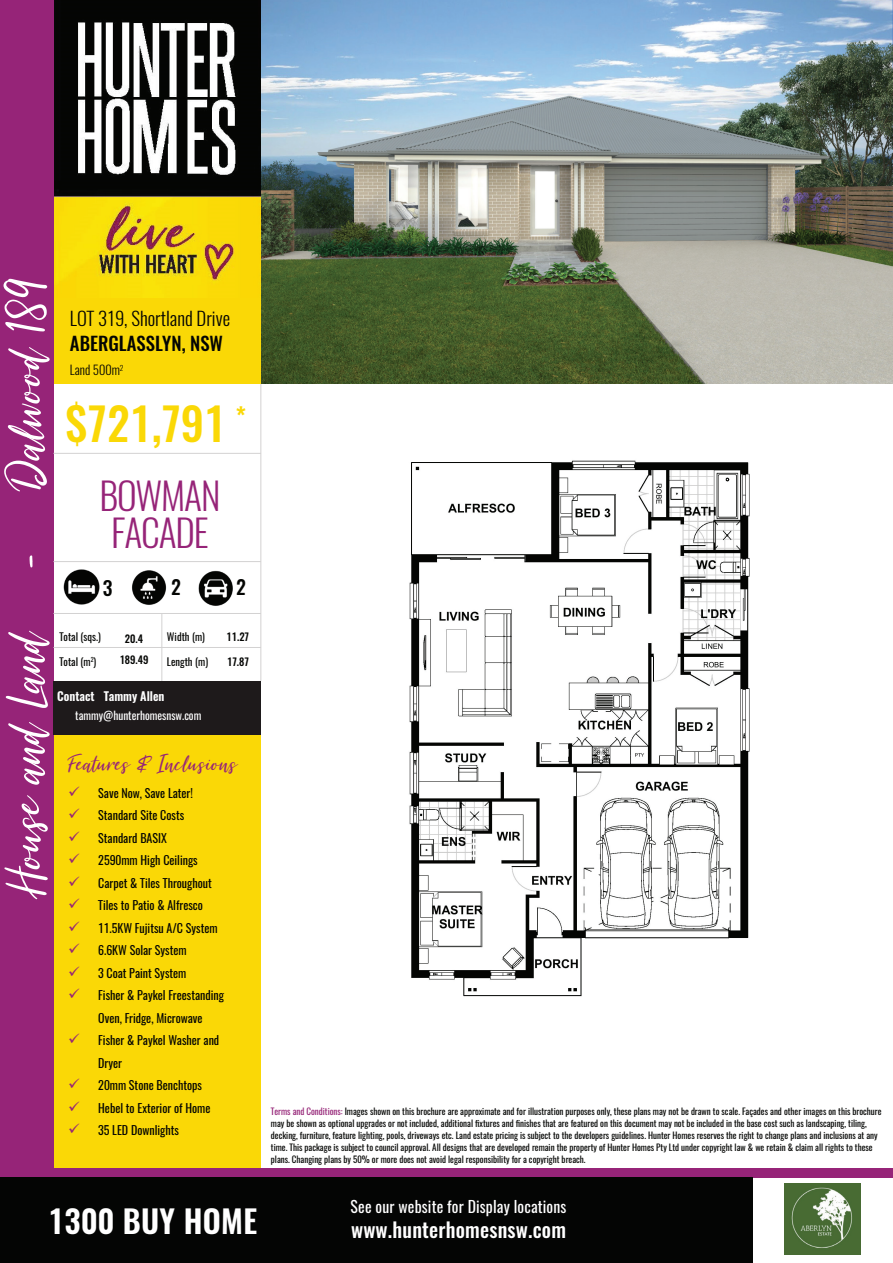
<style>
.page{position:relative;width:893px;height:1263px;background:#fff}
.page>*{position:absolute;margin:0;border:0;box-sizing:border-box;transform-origin:0 0}
.t1{font:61.5px "Summer Festival";color:#fff}
.t2{font:500 45px "Oswald";color:#fad806}
.t3{font:300 37.5px/37.5px "Oswald";letter-spacing:-.03em;color:#962478;text-align:center}
.t4{font:600 31.5px "Oswald";letter-spacing:.01em;color:#fff}
.t5{font:28.5px "Summer Festival";color:#962478}
.t6{font:500 25.5px "Oswald";color:#fad806}
.t7{font:500 20.4px "Oswald";letter-spacing:.01em;color:#fff}
.t8{font:500 19.5px "Oswald";color:#040503}
.t9{font:300 18.75px "Oswald";color:#040503}
.t10{font:500 18.75px "Oswald";color:#040503}
.t11{font:15.75px "Oswald";letter-spacing:.01em;color:#fff}
.t12{font:300 12.75px "Oswald";color:#040503}
.t13{font:12px/22.5px "Oswald";color:#040503}
.t14{font:600 12px "Oswald";color:#fff}
.t15{font:11.25px "Oswald";color:#fff}
.t16{font:10.5px "Oswald";color:#040503}
.t17{font:500 10.5px "Oswald";color:#040503}
.t18{font:9px/12px "Oswald";color:#040503}
.s1{color:#952477}
</style>
<div class="page">
<img style="left:260px;top:0;width:633px;height:384px">
<img style="left:53px;top:0;width:207px;height:298px">
<div style="left:53px;top:298px;width:207px;height:86px;background:#fad806"></div>
<div style="left:53px;top:734px;width:208px;height:434px;background:#fad806"></div>
<div style="left:0;top:0;width:53px;height:1177px;background:#962478"></div>
<img style="left:409px;top:460px;width:341px;height:537px">
<div style="left:53px;top:1168px;width:840px;height:9px;background:#962478"></div>
<div style="left:0;top:1177px;width:752px;height:86px;background:#040504"></div>
<img style="left:785px;top:1183px;width:75px;height:71px">
<div style="left:53px;top:681px;width:208px;height:53px;background:#1e1a1b"></div>
<hr style="left:53px;top:613px;width:208px;height:1px;background:#d3d2d2">
<hr style="left:161px;top:613px;width:1px;height:68px;background:#d3d2d2">
<hr style="left:260px;top:384px;width:1px;height:297px;background:#d3d2d2">
<hr style="left:53px;top:647px;width:208px;height:1px;background:#d3d2d2">
<hr style="left:53px;top:561px;width:208px;height:1px;background:#d3d2d2">
<hr style="left:53px;top:453px;width:208px;height:1px;background:#d3d2d2">
<img style="left:63px;top:569px;width:37px;height:36px">
<img style="left:132px;top:570px;width:35px;height:35px">
<img style="left:198px;top:570px;width:35px;height:36px">
<h1 class="t1" style="left:-7px;top:893px;width:618px;rotate:-90deg">House and Land - Dalwood 189</h1>
<h3 class="t9" style="left:70px;top:306px;width:162px">LOT 319, Shortland Drive</h3>
<h3 class="t10" style="left:70px;top:330px;width:155px">ABERGLASSLYN, NSW</h3>
<h3 class="t12" style="left:70px;top:362px;width:55px">Land 500m<sup>2</sup></h3>
<h2 class="t2" style="left:65px;top:392px;width:162px">$721,791</h2>
<h3 class="t3" style="left:99px;top:477px;width:123px">BOWMAN<br>FACADE</h3>
<h3 class="t6" style="left:236px;top:399px;width:12px">*</h3>
<h3 class="t8" style="left:103px;top:574px;width:11px">3</h3>
<h3 class="t8" style="left:171px;top:573px;width:11px">2</h3>
<h3 class="t8" style="left:236px;top:573px;width:11px">2</h3>
<p class="t17" style="left:125px;top:631px;width:20px">20.4</p>
<p class="t16" style="left:167px;top:630px;width:40px">Width (m)</p>
<p class="t16" style="left:59px;top:630px;width:43px">Total (sqs.)</p>
<p class="t16" style="left:59px;top:654px;width:38px">Total (m<sup>2</sup>)</p>
<p class="t16" style="left:167px;top:654px;width:43px">Length (m)</p>
<p class="t17" style="left:227px;top:630px;width:24px">11.27</p>
<p class="t17" style="left:120px;top:652px;width:30px">189.49</p>
<p class="t17" style="left:227px;top:654px;width:23px">17.87</p>
<h3 class="t14" style="left:57px;top:688px;width:109px">Contact Tammy Allen</h3>
<p class="t15" style="left:75px;top:708px;width:128px">tammy@hunterhomesnsw.com</p>
<h3 class="t5" style="left:69px;top:748px;width:171px">Features &amp; Inclusions</h3>
<p class="t13" style="left:98px;top:781px;width:127px">Save Now, Save Later!<br>Standard Site Costs<br>Standard BASIX<br>2590mm High Ceilings<br>Carpet &amp; Tiles Throughout<br>Tiles to Patio &amp; Alfresco<br>11.5KW Fujitsu A/C System<br>6.6KW Solar System<br>3 Coat Paint System<br>Fisher &amp; Paykel Freestanding<br>Oven, Fridge, Microwave<br>Fisher &amp; Paykel Washer and<br>Dryer<br>20mm Stone Benchtops<br>Hebel to Exterior of Home<br>35 LED Downlights</p>
<h3 class="t4" style="left:48px;top:1199px;width:211px">1300 BUY HOME</h3>
<p class="t18" style="left:271px;top:1106px;width:612px"><span class="s1">Terms and Conditions:</span> Images shown on this brochure are approximate and for illustration purposes only, these plans may not be drawn to scale. Façades and other images on this brochure may be shown as optional upgrades or not included, additional fixtures and finishes that are featured on this document may not be included in the base cost such as landscaping, tiling, decking, furniture, feature lighting, pools, driveways etc. Land estate pricing is subject to the developers guidelines. Hunter Homes reserves the right to change plans and inclusions at any time. This package is subject to council approval. All designs that are developed remain the property of Hunter Homes Pty Ltd under copyright law &amp; we retain &amp; claim all rights to these plans. Changing plans by 50% or more does not avoid legal responsibility for a copyright breach.</p>
<h3 class="t11" style="left:351px;top:1196px;width:217px">See our website for Display locations</h3>
<h3 class="t7" style="left:351px;top:1215px;width:216px">www.hunterhomesnsw.com</h3>
</div>
